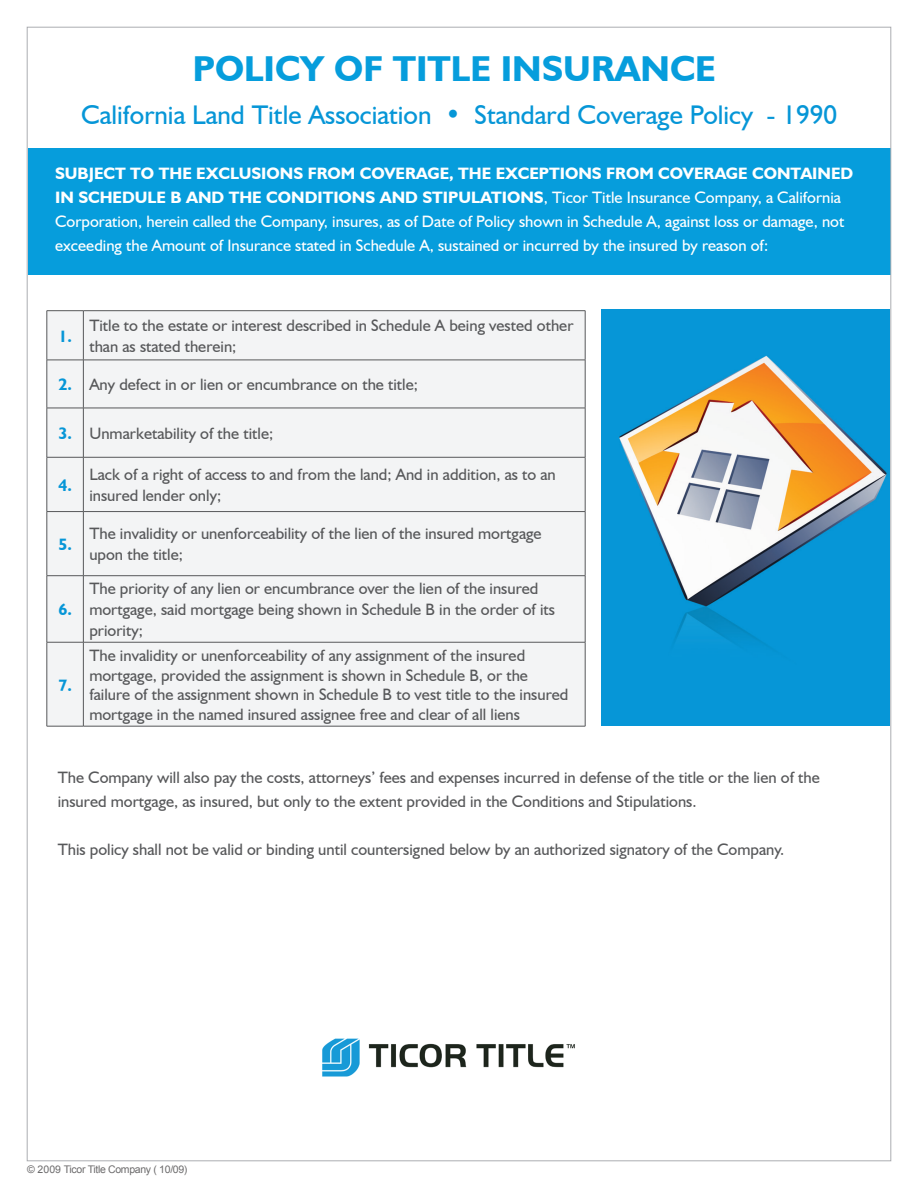
<style>
.page{position:relative;width:918px;height:1188px;background:#fff}
.page>*{position:absolute;margin:0;border:0;box-sizing:border-box;transform-origin:0 0}
.t1{font:700 36px "Humanist 521 BT";color:#069ddc}
.t2{font:27px "Humanist 521 BT";color:#0696d7}
.t3{font:16.5px/21px "Humanist 521 BT";color:#57585a}
.t4{font:16.5px/24px "Humanist 521 BT";color:#fff}
.t5{font:700 16.5px "Humanist 521 BT";color:#fff}
.t6{font:700 16.5px "Humanist 521 BT";color:#0696d7}
.t7{font:10.5px "Arial";letter-spacing:-.03em;color:#6c6b6c}
.s1{font-weight:700;color:#0696d7}
</style>
<div class="page">
<div style="left:28px;top:148px;width:863px;height:126px;background:#069ddc"></div>
<div style="left:48px;top:311px;width:537px;height:415px;background:#f3f4f5"></div>
<hr style="left:47px;top:310px;width:36px;height:1px;background:#57585a">
<hr style="left:47px;top:311px;width:1px;height:49px;background:#57585a">
<hr style="left:83px;top:310px;width:502px;height:1px;background:#57585a">
<hr style="left:83px;top:311px;width:1px;height:49px;background:#57585a">
<hr style="left:585px;top:311px;width:1px;height:49px;background:#57585a">
<hr style="left:47px;top:360px;width:36px;height:1px;background:#57585a">
<hr style="left:47px;top:360px;width:1px;height:48px;background:#57585a">
<hr style="left:83px;top:360px;width:502px;height:1px;background:#57585a">
<hr style="left:83px;top:360px;width:1px;height:48px;background:#57585a">
<hr style="left:585px;top:360px;width:1px;height:48px;background:#57585a">
<hr style="left:47px;top:408px;width:36px;height:1px;background:#57585a">
<hr style="left:47px;top:408px;width:1px;height:49px;background:#57585a">
<hr style="left:83px;top:408px;width:502px;height:1px;background:#57585a">
<hr style="left:83px;top:408px;width:1px;height:49px;background:#57585a">
<hr style="left:585px;top:408px;width:1px;height:49px;background:#57585a">
<hr style="left:47px;top:457px;width:36px;height:1px;background:#57585a">
<hr style="left:47px;top:457px;width:1px;height:54px;background:#57585a">
<hr style="left:83px;top:457px;width:502px;height:1px;background:#57585a">
<hr style="left:83px;top:457px;width:1px;height:54px;background:#57585a">
<hr style="left:585px;top:457px;width:1px;height:54px;background:#57585a">
<hr style="left:47px;top:511px;width:36px;height:1px;background:#57585a">
<hr style="left:47px;top:512px;width:1px;height:64px;background:#57585a">
<hr style="left:83px;top:511px;width:502px;height:1px;background:#57585a">
<hr style="left:83px;top:512px;width:1px;height:64px;background:#57585a">
<hr style="left:585px;top:512px;width:1px;height:64px;background:#57585a">
<hr style="left:47px;top:575px;width:36px;height:1px;background:#57585a">
<hr style="left:47px;top:576px;width:1px;height:66px;background:#57585a">
<hr style="left:83px;top:575px;width:502px;height:1px;background:#57585a">
<hr style="left:83px;top:576px;width:1px;height:66px;background:#57585a">
<hr style="left:585px;top:576px;width:1px;height:66px;background:#57585a">
<hr style="left:47px;top:642px;width:36px;height:1px;background:#57585a">
<hr style="left:47px;top:642px;width:1px;height:84px;background:#57585a">
<hr style="left:83px;top:642px;width:502px;height:1px;background:#57585a">
<hr style="left:83px;top:642px;width:1px;height:84px;background:#57585a">
<hr style="left:585px;top:642px;width:1px;height:84px;background:#57585a">
<hr style="left:47px;top:726px;width:36px;height:1px;background:#57585a">
<hr style="left:83px;top:726px;width:502px;height:1px;background:#57585a">
<img style="left:601px;top:309px;width:288px;height:416px">
<img style="left:322px;top:1038px;width:253px;height:39px">
<h1 class="t1" style="left:193px;top:46px;width:525px">POLICY OF TITLE INSURANCE</h1>
<h2 class="t2" style="left:81px;top:98px;width:758px">California Land Title Association • Standard Coverage Policy - 1990</h2>
<p class="t5" style="left:55px;top:164px;width:175px">SU BJECT TO THE EXCLUSIONS</p>
<p class="t5" style="left:308px;top:164px;width:12px">FRO</p>
<p class="t5" style="left:341px;top:164px;width:67px">M COVERA</p>
<p class="t5" style="left:427px;top:164px;width:144px">GE, THE EXCEPTIONS</p>
<p class="t5" style="left:606px;top:164px;width:12px">FRO</p>
<p class="t5" style="left:639px;top:164px;width:67px">M COVERA</p>
<p class="t5" style="left:726px;top:164px;width:40px">GE CON</p>
<p class="t5" style="left:791px;top:164px;width:21px">TAINE</p>
<p class="t5" style="left:840px;top:164px;width:14px">D</p>
<p class="t5" style="left:55px;top:188px;width:91px">IN SCHEDULE</p>
<p class="t5" style="left:170px;top:188px;width:110px">B AND THE CON</p>
<p class="t5" style="left:305px;top:188px;width:40px">DITIONS</p>
<p class="t5" style="left:380px;top:188px;width:91px">AN D STIPULA</p>
<p class="t5" style="left:491px;top:188px;width:22px">TIONS</p>
<p class="t4" style="left:55px;top:186px;width:791px;text-indent:489px">, Ticor Title Insurance Company, a California<br>Corporation, herein called the Company, insures, as of Date of Policy shown in Schedule A, against loss or damage, not exceeding the Amount of Insurance stated in Schedule A, sustained or incurred by the insured by reason of:</p>
<p class="t6" style="left:58px;top:326px;width:15px">1.</p>
<p class="t3" style="left:89px;top:315px;width:486px">Title to the estate or interest described in Schedule A being vested other than as stated therein;</p>
<p class="t3" style="left:58px;top:374px;width:361px"><span class="s1">2.</span> Any defect in or lien or encumbrance on the title;</p>
<p class="t3" style="left:58px;top:422px;width:216px"><span class="s1">3.</span> Unmarketability of the title;</p>
<p class="t6" style="left:58px;top:475px;width:15px">4.</p>
<p class="t3" style="left:89px;top:464px;width:468px">Lack of a right of access to and from the land; And in addition, as to an insured lender only;</p>
<p class="t6" style="left:58px;top:534px;width:15px">5.</p>
<p class="t3" style="left:89px;top:523px;width:454px">The invalidity or unenforceability of the lien of the insured mortgage upon the title;</p>
<p class="t6" style="left:58px;top:599px;width:15px">6.</p>
<p class="t3" style="left:89px;top:578px;width:467px">The priority of any lien or encumbrance over the lien of the insured mortgage, said mortgage being shown in Schedule B in the order of its priority;</p>
<p class="t6" style="left:58px;top:675px;width:15px">7.</p>
<p class="t3" style="left:89px;top:645px;width:481px;line-height:19.8px">The invalidity or unenforceability of any assignment of the insured mortgage, provided the assignment is shown in Schedule B, or the failure of the assignment shown in Schedule B to vest title to the insured mortgage in the named insured assignee free and clear of all liens</p>
<p class="t3" style="left:58px;top:765px;width:764px;line-height:24px">The Company will also pay the costs, attorneys’ fees and expenses incurred in defense of the title or the lien of the insured mortgage, as insured, but only to the extent provided in the Conditions and Stipulations.</p>
<p class="t3" style="left:58px;top:839px;width:728px">This policy shall not be valid or binding until countersigned below by an authorized signatory of the Company.</p>
<p class="t7" style="left:27px;top:1163px;width:162px">© 2009 Ticor Title Company ( 10/09)</p>
</div>
